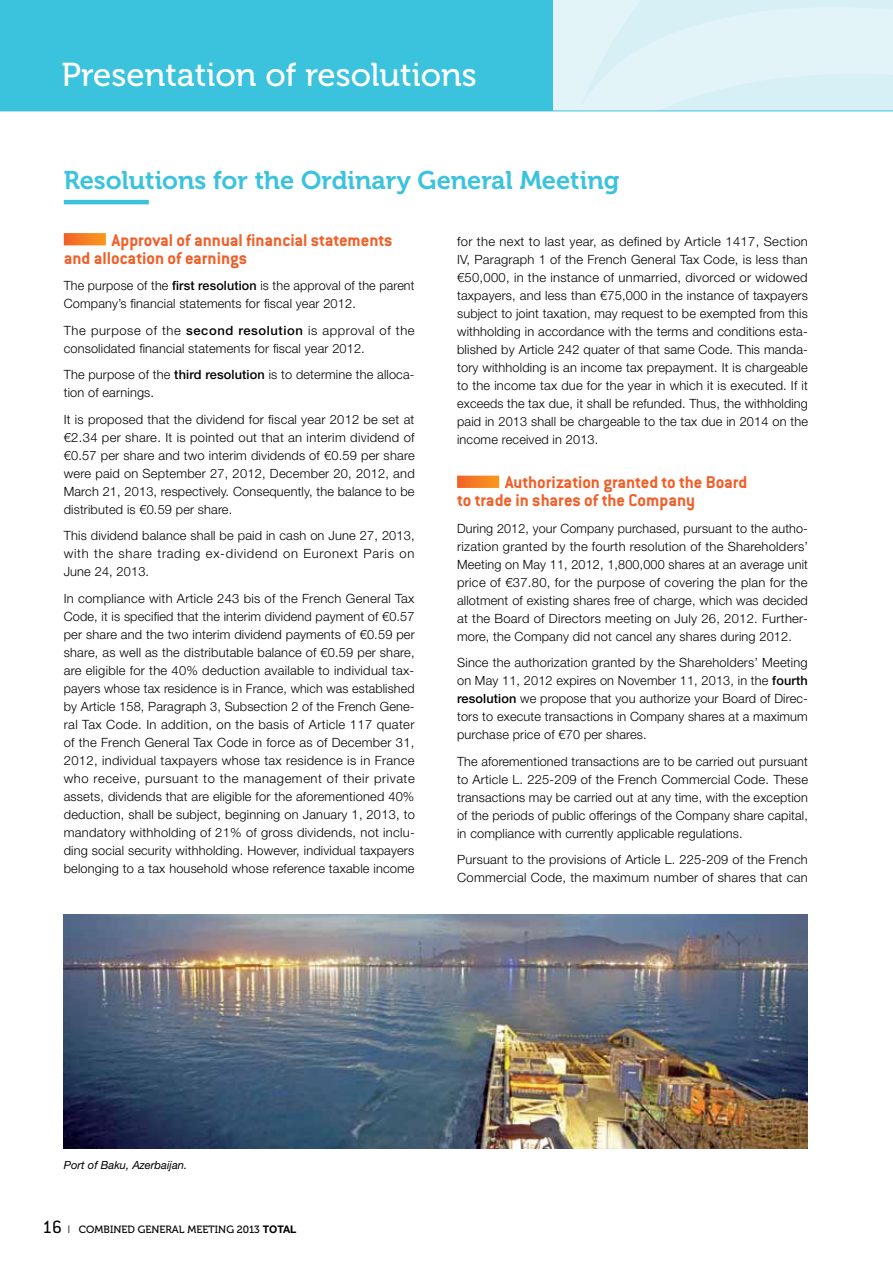
<style>
.page{position:relative;width:893px;height:1263px;background:#fff}
.page>*{position:absolute;margin:0;border:0;box-sizing:border-box;transform-origin:0 0}
.t1{font:33px "Museo 500";color:#fff}
.t2{font:25.5px "Museo 700";color:#3bc3de}
.t3{font:700 18.75px/18px "Conduit ITC Std";color:#f15f29}
.t4{font:300 12.75px/18px "Helvetica Neue LT Std";letter-spacing:.01em;color:#000;text-align:justify}
.t5{font:italic 11.25px "Helvetica Neue LT Std";color:#000}
.t6{font:10.5px "Museo 500";letter-spacing:-.005em;color:#000}
.s1{font-weight:500}
.s2{font-family:"Conduit ITC Std";font-size:19.5px}
.s3{font-family:"Helvetica Neue LT Std";font-weight:300}
.s4{font-family:"Helvetica Neue LT Std";font-weight:700}
</style>
<div class="page">
<img style="left:64px;top:914px;width:744px;height:234px">
<hr style="left:64px;top:200px;width:85px;height:4px;background:#3bc3de">
<svg style="left:64px;top:233px;width:42px;height:12px"></svg>
<svg style="left:457px;top:476px;width:42px;height:12px"></svg>
<div style="left:0;top:0;width:893px;height:111px;background:#e3f4f8"></div>
<svg style="left:580px;top:0;width:313px;height:111px"></svg>
<div style="left:0;top:0;width:553px;height:111px;background:#3bc3de"></div>
<hr style="left:0;top:111px;width:893px;height:1px;background:#3bc3de">
<h1 class="t1" style="left:62px;top:57px;width:417px">Presentation of resolutions</h1>
<h2 class="t2" style="left:64px;top:166px;width:557px">Resolutions for the Ordinary General Meeting</h2>
<h3 class="t3" style="left:64px;top:230px;width:330px;text-indent:48px">Approval of annual financial statements and allocation of earnings</h3>
<p class="t4" style="left:64px;top:276px;width:352px">The purpose of the <span class="s1">first resolution</span> is the approval of the parent<br>Company’s financial statements for fiscal year 2012.</p>
<p class="t4" style="left:64px;top:321px;width:352px">The purpose of the <span class="s1">second resolution</span> is approval of the consolidated financial statements for fiscal year 2012.</p>
<p class="t4" style="left:64px;top:365px;width:352px">The purpose of the <span class="s1">third resolution</span> is to determine the alloca&shy;tion of earnings.</p>
<p class="t4" style="left:64px;top:410px;width:352px">It is proposed that the dividend for fiscal year 2012 be set at €2.34 per share. It is pointed out that an interim dividend of €0.57 per share and two interim dividends of €0.59 per share were paid on September 27, 2012, December 20, 2012, and March 21, 2013, respectively. Consequently, the balance to be distributed is €0.59 per share.</p>
<p class="t4" style="left:64px;top:526px;width:352px">This dividend balance shall be paid in cash on June 27, 2013, with the share trading ex-dividend on Euronext Paris on June 24, 2013.</p>
<p class="t4" style="left:64px;top:589px;width:353px">In compliance with Article 243 bis of the French General Tax Code, it is specified that the interim dividend payment of €0.57 per share and the two interim dividend payments of €0.59 per share, as well as the distributable balance of €0.59 per share, are eligible for the 40% deduction available to individual tax&shy;payers whose tax residence is in France, which was established by Article 158, Paragraph 3, Subsection 2 of the French Gene&shy;ral Tax Code. In addition, on the basis of Article 117 quater of the French General Tax Code in force as of December 31, 2012, individual taxpayers whose tax residence is in France who receive, pursuant to the management of their private assets, dividends that are eligible for the aforementioned 40% deduction, shall be subject, beginning on January 1, 2013, to mandatory withholding of 21% of gross dividends, not inclu&shy;ding social security withholding. However, individual taxpayers belonging to a tax household whose reference taxable income</p>
<p class="t4" style="left:457px;top:232px;width:352px">for the next to last year, as defined by Article 1417, Section IV, Paragraph 1 of the French General Tax Code, is less than €50,000, in the instance of unmarried, divorced or widowed taxpayers, and less than €75,000 in the instance of taxpayers subject to joint taxation, may request to be exempted from this withholding in accordance with the terms and conditions esta&shy;blished by Article 242 quater of that same Code. This manda&shy;tory withholding is an income tax prepayment. It is chargeable to the income tax due for the year in which it is executed. If it exceeds the tax due, it shall be refunded. Thus, the withholding paid in 2013 shall be chargeable to the tax due in 2014 on the income received in 2013.</p>
<h3 class="t3" style="left:457px;top:473px;width:292px;text-indent:42px">Authorization granted to the Board to trade in shares of the Company</h3>
<p class="t4" style="left:457px;top:519px;width:352px">During 2012, your Company purchased, pursuant to the autho&shy;rization granted by the fourth resolution of the Shareholders’ Meeting on May 11, 2012, 1,800,000 shares at an average unit price of €37.80, for the purpose of covering the plan for the allotment of existing shares free of charge, which was decided at the Board of Directors meeting on July 26, 2012. Further&shy;more, the Company did not cancel any shares during 2012.</p>
<p class="t4" style="left:457px;top:653px;width:352px">Since the authorization granted by the Shareholders’ Meeting on May 11, 2012 expires on November 11, 2013, in the <span class="s1">fourth resolution</span> we propose that you authorize your Board of Direc&shy;tors to execute transactions in Company shares at a maximum purchase price of €70 per shares.</p>
<p class="t4" style="left:457px;top:752px;width:352px">The aforementioned transactions are to be carried out pursuant to Article L. 225-209 of the French Commercial Code. These transactions may be carried out at any time, with the exception of the periods of public offerings of the Company share capital, in compliance with currently applicable regulations.</p>
<p class="t4" style="left:457px;top:850px;width:352px">Pursuant to the provisions of Article L. 225-209 of the French<br>Commercial Code, the maximum number of shares that can</p>
<p class="t5" style="left:64px;top:1158px;width:125px">Port of Baku, Azerbaijan.</p>
<p class="t6" style="left:43px;top:1223px;width:69px"><span class="s2">16</span> <span class="s3">I</span> combined</p>
<p class="t6" style="left:138px;top:1223px;width:16px">general</p>
<p class="t6" style="left:187px;top:1223px;width:16px">meetin</p>
<p class="t6" style="left:226px;top:1223px;width:51px">g 2013 <span class="s4">Total</span></p>
</div>
